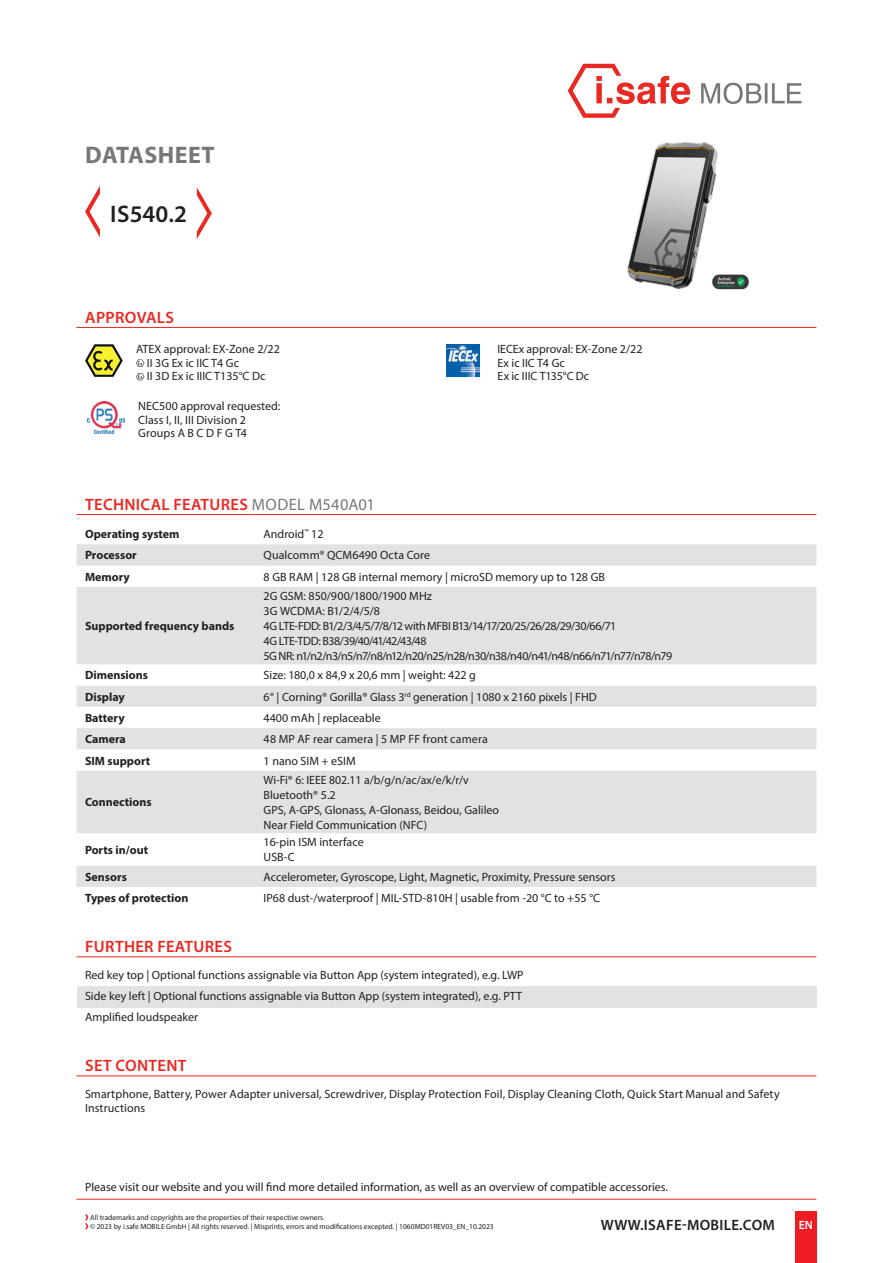
<style>
.page{position:relative;width:893px;height:1263px;background:#fff}
.page>*{position:absolute;margin:0;border:0;box-sizing:border-box;transform-origin:0 0}
.t1{font:700 24px "Myriad Pro";letter-spacing:.02em;color:#76787b}
.t2{font:600 24px "Myriad Pro";letter-spacing:.005em;color:#231f20}
.CB_AF_Technische-Überschrift{font:600 16.5px "Myriad Pro";letter-spacing:.02em;color:#ea2922}
.t3{font:600 15px "Myriad Pro";letter-spacing:.02em;color:#231f20}
.CB_AF_Tabelle-Inhalt{font:12px/15px "Myriad Pro";color:#231f20}
.CB_AF_Tabelle-Bezeichnung{font:700 12px "Myriad Pro";color:#231f20}
.CB_AF_Tabelle-Inhalt-2{font:12px/15px "Myriad Pro";letter-spacing:-.03em;color:#231f20}
.CB_AF_Tabelle-Inhalt-3{font:12px/15px "Myriad Pro";letter-spacing:-.04em;color:#231f20}
.CB_AF_Zulassungen-Datasheet{font:12px/13.5px "Myriad Pro";color:#231f20}
.t4{font:600 12px "Myriad Pro";color:#fff}
.CB_AF_Footer-Datasheet{font:7.5px "Myriad Pro";color:#231f20}
.s1{font-weight:400;color:#76787b}
</style>
<div class="page">
<hr style="left:77px;top:1199px;width:739px;height:1px;background:#ea2922">
<div style="left:795px;top:1212px;width:21px;height:51px;background:#ee1d23"></div>
<svg style="left:701px;top:83px;width:100px;height:21px"></svg>
<svg style="left:568px;top:64px;width:122px;height:54px"></svg>
<svg style="left:85px;top:186px;width:15px;height:52px"></svg>
<svg style="left:197px;top:188px;width:15px;height:51px"></svg>
<svg style="left:85px;top:344px;width:38px;height:33px"></svg>
<img style="left:446px;top:344px;width:33px;height:33px">
<img style="left:87px;top:401px;width:38px;height:32px">
<img style="left:627px;top:142px;width:91px;height:148px">
<img style="left:712px;top:273px;width:36px;height:17px">
<hr style="left:77px;top:1075px;width:739px;height:1px;background:#ea2922">
<svg style="left:85px;top:1214px;width:4px;height:15px"></svg>
<hr style="left:77px;top:327px;width:739px;height:1px;background:#ea2922">
<svg style="left:136px;top:360px;width:8px;height:7px"></svg>
<svg style="left:136px;top:373px;width:8px;height:7px"></svg>
<svg style="left:77px;top:544px;width:739px;height:343px;fill:#e1e2e4"></svg>
<div style="left:77px;top:587px;width:739px;height:77px;background:#e1e2e4"></div>
<hr style="left:77px;top:514px;width:178px;height:1px;background:#ea2922">
<hr style="left:255px;top:514px;width:561px;height:1px;background:#ea2922">
<div style="left:77px;top:986px;width:739px;height:22px;background:#e1e2e4"></div>
<hr style="left:77px;top:956px;width:44px;height:1px;background:#ea2922">
<hr style="left:121px;top:956px;width:695px;height:1px;background:#ea2922">
<p class="t1" style="left:85px;top:139px;width:131px">DATASHEET</p>
<p class="t2" style="left:110px;top:199px;width:78px">IS540.2</p>
<p class="CB_AF_Technische-Überschrift" style="left:85px;top:307px;width:90px">APPROVALS</p>
<p class="CB_AF_Zulassungen-Datasheet" style="left:136px;top:342px;width:145px">ATEX approval: EX-Zone 2/22</p>
<p class="CB_AF_Zulassungen-Datasheet" style="left:147px;top:356px;width:94px">II 3G Ex ic IIC T4 Gc</p>
<p class="CB_AF_Zulassungen-Datasheet" style="left:147px;top:369px;width:120px">II 3D Ex ic IIIC T135°C Dc</p>
<p class="CB_AF_Tabelle-Inhalt" style="left:138px;top:399px;width:144px">NEC500 approval requested:</p>
<p class="CB_AF_Tabelle-Inhalt" style="left:138px;top:412px;width:109px">Class I, II, III Division 2</p>
<p class="CB_AF_Tabelle-Inhalt" style="left:138px;top:426px;width:110px">Groups A B C D F G T4</p>
<p class="CB_AF_Zulassungen-Datasheet" style="left:497px;top:342px;width:146px">IECEx approval: EX-Zone 2/22<br>Ex ic IIC T4 Gc</p>
<p class="CB_AF_Tabelle-Inhalt" style="left:497px;top:369px;width:93px">Ex ic IIIC T135°C Dc</p>
<p class="CB_AF_Technische-Überschrift" style="left:85px;top:494px;width:291px">TECHNICAL FEATURES <span class="s1">MODEL M540A01</span></p>
<p class="CB_AF_Tabelle-Bezeichnung" style="left:85px;top:526px;width:96px">Operating system</p>
<p class="CB_AF_Tabelle-Inhalt" style="left:264px;top:526px;width:61px">Android<sup>™</sup> 12</p>
<p class="CB_AF_Tabelle-Bezeichnung" style="left:85px;top:548px;width:53px">Processor</p>
<p class="CB_AF_Tabelle-Inhalt" style="left:264px;top:548px;width:168px">Qualcomm® QCM6490 Octa Core</p>
<p class="CB_AF_Tabelle-Bezeichnung" style="left:85px;top:569px;width:46px">Memory</p>
<p class="CB_AF_Tabelle-Inhalt" style="left:264px;top:569px;width:343px">8 GB RAM | 128 GB internal memory | microSD memory up to 128 GB</p>
<p class="CB_AF_Tabelle-Bezeichnung" style="left:85px;top:618px;width:151px">Supported frequency bands</p>
<p class="CB_AF_Tabelle-Inhalt-2" style="left:264px;top:588px;width:354px">2G GSM: 850/900/1800/1900 MHz<br>3G WCDMA: B1/2/4/5/8<br>4G LTE-FDD: B1/2/3/4/5/7/8/12 with MFBI B13/14/17/20/25/26/28/29/30/66/71</p>
<p class="CB_AF_Tabelle-Inhalt-3" style="left:264px;top:633px;width:410px">4G LTE-TDD: B38/39/40/41/42/43/48<br>5G NR: n1/n2/n3/n5/n7/n8/n12/n20/n25/n28/n30/n38/n40/n41/n48/n66/n71/n77/n78/n79</p>
<p class="CB_AF_Tabelle-Bezeichnung" style="left:85px;top:668px;width:65px">Dimensions</p>
<p class="CB_AF_Tabelle-Inhalt" style="left:264px;top:668px;width:214px">Size: 180,0 x 84,9 x 20,6 mm | weight: 422 g</p>
<p class="CB_AF_Tabelle-Bezeichnung" style="left:85px;top:689px;width:41px">Display</p>
<p class="CB_AF_Tabelle-Inhalt" style="left:264px;top:689px;width:335px">6“ | Corning® Gorilla® Glass 3<sup>rd</sup> generation | 1080 x 2160 pixels | FHD</p>
<p class="CB_AF_Tabelle-Bezeichnung" style="left:85px;top:710px;width:41px">Battery</p>
<p class="CB_AF_Tabelle-Inhalt" style="left:264px;top:710px;width:119px">4400 mAh | replaceable</p>
<p class="CB_AF_Tabelle-Bezeichnung" style="left:85px;top:731px;width:42px">Camera</p>
<p class="CB_AF_Tabelle-Inhalt" style="left:264px;top:731px;width:226px">48 MP AF rear camera | 5 MP FF front camera</p>
<p class="CB_AF_Tabelle-Bezeichnung" style="left:85px;top:753px;width:67px">SIM support</p>
<p class="CB_AF_Tabelle-Inhalt" style="left:264px;top:753px;width:94px">1 nano SIM + eSIM</p>
<p class="CB_AF_Tabelle-Bezeichnung" style="left:85px;top:794px;width:68px">Connections</p>
<p class="CB_AF_Tabelle-Inhalt" style="left:264px;top:772px;width:237px">Wi-Fi® 6: IEEE 802.11 a/b/g/n/ac/ax/e/k/r/v Bluetooth® 5.2<br>GPS, A-GPS, Glonass, A-Glonass, Beidou, Galileo Near Field Communication (NFC)</p>
<p class="CB_AF_Tabelle-Bezeichnung" style="left:85px;top:842px;width:65px">Ports in/out</p>
<p class="CB_AF_Tabelle-Inhalt" style="left:264px;top:835px;width:102px">16-pin ISM interface</p>
<p class="CB_AF_Tabelle-Inhalt" style="left:264px;top:850px;width:33px">USB-C</p>
<p class="CB_AF_Tabelle-Bezeichnung" style="left:85px;top:869px;width:43px">Sensors</p>
<p class="CB_AF_Tabelle-Inhalt" style="left:264px;top:869px;width:353px">Accelerometer, Gyroscope, Light, Magnetic, Proximity, Pressure sensors</p>
<p class="CB_AF_Tabelle-Bezeichnung" style="left:85px;top:890px;width:105px">Types of protection</p>
<p class="CB_AF_Tabelle-Inhalt" style="left:264px;top:890px;width:338px">IP68 dust-/waterproof | MIL-STD-810H | usable from -20 °C to +55 °C</p>
<p class="CB_AF_Technische-Überschrift" style="left:85px;top:936px;width:148px">FURTHER FEATURES</p>
<p class="CB_AF_Tabelle-Inhalt" style="left:85px;top:967px;width:440px">Red key top | Optional functions assignable via Button App (system integrated), e.g. LWP</p>
<p class="CB_AF_Tabelle-Inhalt" style="left:85px;top:988px;width:439px">Side key left | Optional functions assignable via Button App (system integrated), e.g. PTT</p>
<p class="CB_AF_Tabelle-Inhalt" style="left:85px;top:1009px;width:115px">Amplified loudspeaker</p>
<p class="CB_AF_Technische-Überschrift" style="left:85px;top:1055px;width:103px">SET CONTENT</p>
<p class="CB_AF_Tabelle-Inhalt" style="left:85px;top:1086px;width:696px;line-height:14.4px">Smartphone, Battery, Power Adapter universal, Screwdriver, Display Protection Foil, Display Cleaning Cloth, Quick Start Manual and Safety<br>Instructions</p>
<p class="CB_AF_Tabelle-Inhalt" style="left:85px;top:1179px;width:584px">Please visit our website and you will find more detailed information, as well as an overview of compatible accessories.</p>
<p class="CB_AF_Footer-Datasheet" style="left:90px;top:1213px;width:236px">All trademarks and copyrights are the properties of their respective owners.</p>
<p class="CB_AF_Footer-Datasheet" style="left:90px;top:1222px;width:405px">© 2023 by i.safe MOBILE GmbH | All rights reserved. | Misprints, errors and modifications excepted. | 1060MD01REV03_EN_10.2023</p>
<p class="t3" style="left:601px;top:1215px;width:175px">WWW.ISAFE-MOBILE.COM</p>
<p class="t4" style="left:799px;top:1218px;width:16px">EN</p>
</div>
